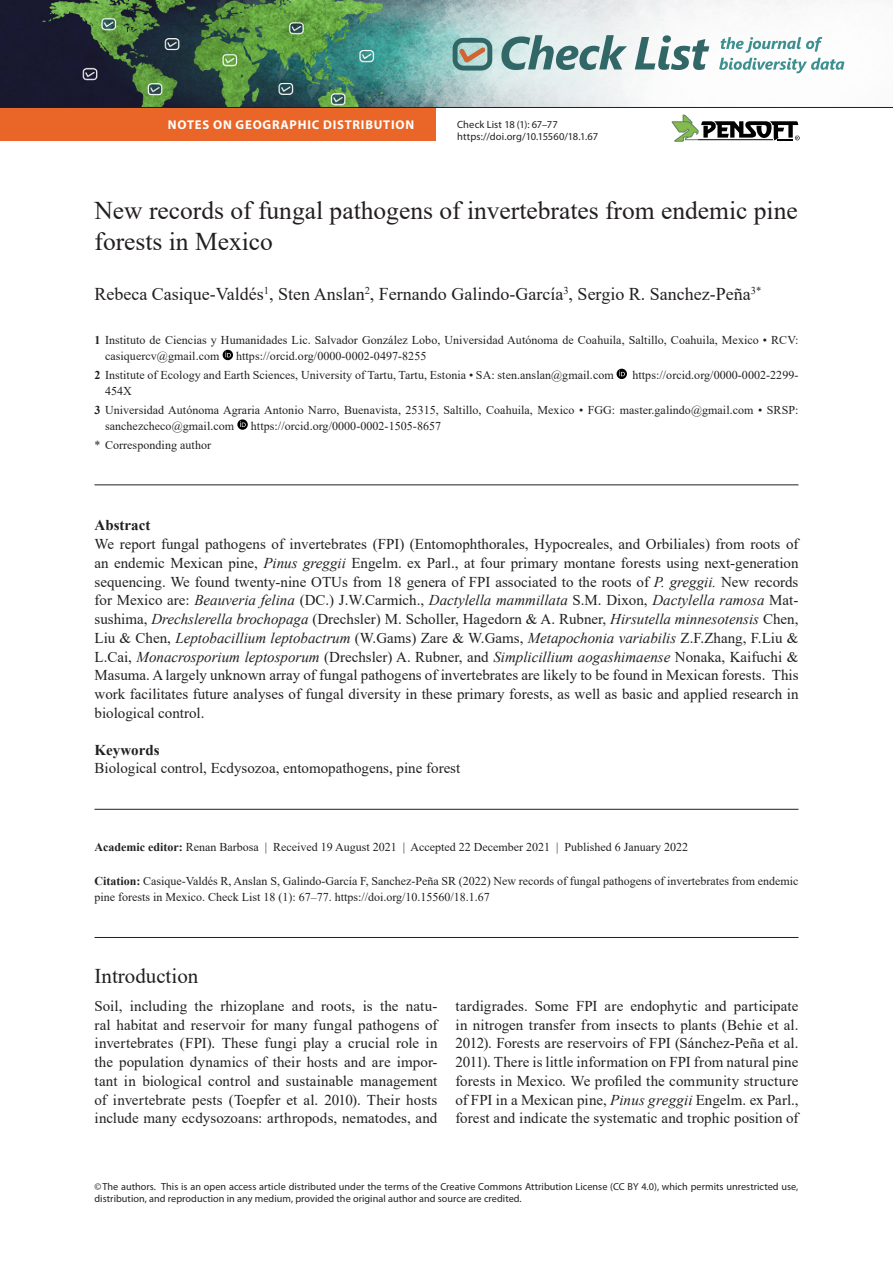
<style>
.page{position:relative;width:893px;height:1263px;background:#fff}
.page>*{position:absolute;margin:0;border:0;box-sizing:border-box;transform-origin:0 0}
.N_title{font:25.5px/30.6px "Times New Roman";color:#231f20}
.Head_-_Introduction{font:21px "Times New Roman";color:#231f20}
.N_authors{font:18px "Times New Roman";color:#231f20}
.N_abstract_txt{font:15px/18.8px "Times New Roman";color:#231f20;text-align:justify}
.Body_-_Non-ind__spac{font:15px/18.8px "Times New Roman";letter-spacing:.005em;color:#231f20;text-align:justify}
.N_keywords_txt{font:15px "Times New Roman";color:#231f20}
.N_abstract{font:700 15px "Times New Roman";color:#231f20}
.N_keywords{font:700 15px "Times New Roman";color:#231f20}
.t1{font:700 12.75px "Myriad Pro";letter-spacing:.06em;color:#fff}
.N_affiliations{font:12px/15.9px "Times New Roman";letter-spacing:.005em;color:#231f20}
.N_citation{font:12px/15.9px "Times New Roman";color:#231f20}
.N_publ_data{font:12px "Times New Roman";color:#231f20}
.New_Corresp_author{font:12px "Times New Roman";letter-spacing:.005em;color:#231f20}
.t2{font:10.5px/12.8px "Myriad Pro";letter-spacing:.01em;color:#231f20}
.copyright{font:10.2px/12.3px "Myriad Pro";letter-spacing:.005em;color:#231f20}
.s1{font-weight:700}
.s2{font-style:italic}
</style>
<div class="page">
<img style="left:0;top:0;width:892px;height:107px">
<svg style="left:453px;top:38px;width:39px;height:33px"></svg>
<svg style="left:501px;top:35px;width:126px;height:35px;background:#98b5b5"></svg>
<svg style="left:635px;top:35px;width:74px;height:35px"></svg>
<svg style="left:719px;top:37px;width:125px;height:36px"></svg>
<svg style="left:672px;top:115px;width:128px;height:27px"></svg>
<hr style="left:94px;top:485px;width:704px;height:1px;background:#231f20">
<hr style="left:94px;top:809px;width:704px;height:1px;background:#231f20">
<svg style="left:223px;top:350px;width:10px;height:10px"></svg>
<svg style="left:617px;top:369px;width:10px;height:10px"></svg>
<svg style="left:237px;top:419px;width:11px;height:11px"></svg>
<hr style="left:94px;top:937px;width:704px;height:1px;background:#231f20">
<div style="left:0;top:108px;width:436px;height:32px;background:#e96628"></div>
<hr style="left:0;top:107px;width:893px;height:1px;background:#231f20">
<p class="t1" style="left:168px;top:116px;width:248px">NOTES ON GEOGRAPHIC DISTRIBUTION</p>
<p class="t2" style="left:457px;top:117px;width:143px">Check List 18 (1): 67–77 https://doi.org/10.15560/18.1.67</p>
<p class="N_title" style="left:94px;top:194px;width:705px">New records of fungal pathogens of invertebrates from endemic pine forests in Mexico</p>
<p class="N_authors" style="left:94px;top:281px;width:668px">Rebeca Casique-Valdés<sup>1</sup>, Sten Anslan<sup>2</sup>, Fernando Galindo-García<sup>3</sup>, Sergio R. Sanchez-Peña<sup>3*</sup></p>
<p class="N_affiliations" style="left:105px;top:332px;width:695px;text-indent:-10px"><span class="s1">1</span> Instituto de Ciencias y Humanidades Lic. Salvador González Lobo, Universidad Autónoma de Coahuila, Saltillo, Coahuila, Mexico • RCV: casiquercv@gmail.com</p>
<p class="N_affiliations" style="left:236px;top:348px;width:192px">https://orcid.org/0000-0002-0497-8255</p>
<p class="N_affiliations" style="left:94px;top:367px;width:521px"><span class="s1">2</span> Institute of Ecology and Earth Sciences, University of Tartu, Tartu, Estonia • SA: sten.anslan@gmail.com</p>
<p class="N_affiliations" style="left:632px;top:367px;width:168px">https://orcid.org/0000-0002-2299-</p>
<p class="N_affiliations" style="left:105px;top:383px;width:28px">454X</p>
<p class="N_affiliations" style="left:105px;top:401px;width:695px;text-indent:-10px"><span class="s1">3</span> Universidad Autónoma Agraria Antonio Narro, Buenavista, 25315, Saltillo, Coahuila, Mexico • FGG: master.galindo@gmail.com • SRSP: sanchezcheco@gmail.com</p>
<p class="N_affiliations" style="left:251px;top:417px;width:192px">https://orcid.org/0000-0002-1505-8657</p>
<p class="New_Corresp_author" style="left:94px;top:436px;width:118px">* Corresponding author</p>
<p class="N_abstract" style="left:94px;top:515px;width:57px">Abstract</p>
<p class="N_abstract_txt" style="left:94px;top:534px;width:705px">We report fungal pathogens of invertebrates (FPI) (Entomophthorales, Hypocreales, and Orbiliales) from roots of an endemic Mexican pine, <span class="s2">Pinus greggii</span> Engelm. ex Parl., at four primary montane forests using next-generation sequencing. We found twenty-nine OTUs from 18 genera of FPI associated to the roots of <span class="s2">P. greggii.</span> New records for Mexico are: <span class="s2">Beauveria felina</span> (DC.) J.W.Carmich., <span class="s2">Dactylella mammillata</span> S.M. Dixon, <span class="s2">Dactylella ramosa</span> Mat&shy;sushima, <span class="s2">Drechslerella brochopaga</span> (Drechsler) M. Scholler, Hagedorn &amp; A. Rubner, <span class="s2">Hirsutella minnesotensis</span> Chen, Liu &amp; Chen, <span class="s2">Leptobacillium leptobactrum</span> (W.Gams) Zare &amp; W.Gams, <span class="s2">Metapochonia variabilis</span> Z.F.Zhang, F.Liu &amp; L.Cai, <span class="s2">Monacrosporium leptosporum</span> (Drechsler) A. Rubner, and <span class="s2">Simplicillium aogashimaense</span> Nonaka, Kaifuchi &amp; Masuma. A largely unknown array of fungal pathogens of invertebrates are likely to be found in Mexican forests. This work facilitates future analyses of fungal diversity in these primary forests, as well as basic and applied research in biological control.</p>
<p class="N_keywords" style="left:94px;top:739px;width:66px">Keywords</p>
<p class="N_keywords_txt" style="left:94px;top:758px;width:367px">Biological control, Ecdysozoa, entomopathogens, pine forest</p>
<p class="N_publ_data" style="left:94px;top:839px;width:595px"><span class="s1">Academic editor:</span> Renan Barbosa | Received 19 August 2021 | Accepted 22 December 2021 | Published 6 January 2022</p>
<p class="N_citation" style="left:94px;top:873px;width:705px"><span class="s1">Citation:</span> Casique-Valdés R, Anslan S, Galindo-García F, Sanchez-Peña SR (2022) New records of fungal pathogens of invertebrates from endemic pine forests in Mexico. Check List 18 (1): 67–77. https://doi.org/10.15560/18.1.67</p>
<p class="Head_-_Introduction" style="left:94px;top:961px;width:105px">Introduction</p>
<p class="Body_-_Non-ind__spac" style="left:94px;top:996px;width:344px">Soil, including the rhizoplane and roots, is the natu&shy;ral habitat and reservoir for many fungal pathogens of invertebrates (FPI). These fungi play a crucial role in the population dynamics of their hosts and are impor&shy;tant in biological control and sustainable management of invertebrate pests (Toepfer et al. 2010). Their hosts include many ecdysozoans: arthropods, nematodes, and</p>
<p class="Body_-_Non-ind__spac" style="left:455px;top:996px;width:344px">tardigrades. Some FPI are endophytic and participate in nitrogen transfer from insects to plants (Behie et al.<br>2012). Forests are reservoirs of FPI (Sánchez-Peña et al.<br>2011). There is little information on FPI from natural pine forests in Mexico. We profiled the community structure of FPI in a Mexican pine, <span class="s2">Pinus greggii</span> Engelm. ex Parl., forest and indicate the systematic and trophic position of</p>
<p class="copyright" style="left:94px;top:1180px;width:705px">©The authors. This is an open access article distributed under the terms of the Creative Commons Attribution License (CC BY 4.0), which permits unrestricted use, distribution, and reproduction in any medium, provided the original author and source are credited.</p>
</div>
